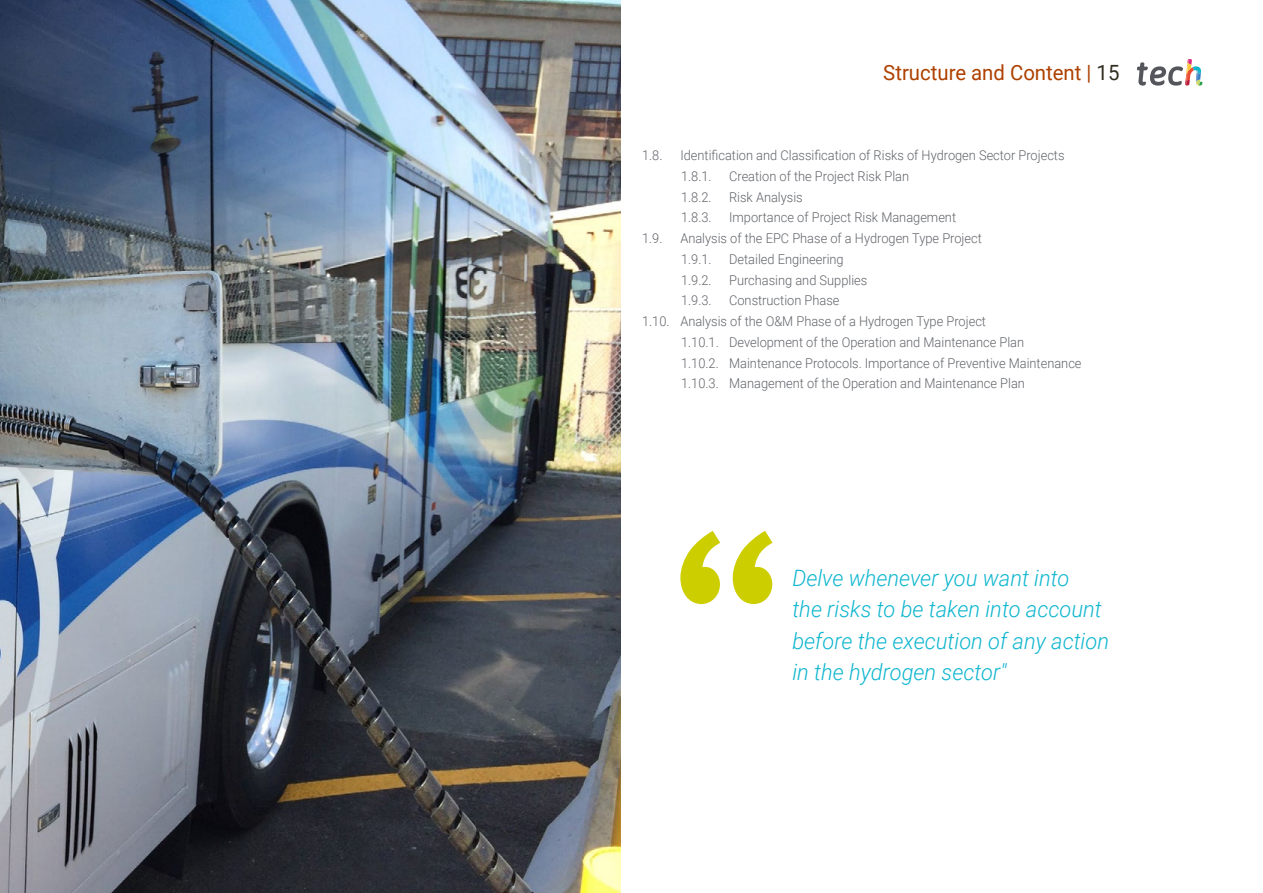
<style>
.page{position:relative;width:1263px;height:893px;background:#fff}
.page>*{position:absolute;margin:0;border:0;box-sizing:border-box;transform-origin:0 0}
.t1{font:italic 300 22.5px/31.5px "Roboto";color:#0fb6cf}
.t2{font:21px "Roboto";color:#ae4000}
.t3{font:300 13.5px/20.7px "Roboto";color:#61646a;scale:.95 1}
.s1{color:#312e20}
</style>
<div class="page">
<img style="left:0;top:0;width:621px;height:893px">
<svg style="left:1137px;top:59px;width:65px;height:27px"></svg>
<svg style="left:680px;top:531px;width:92px;height:73px"></svg>
<h2 class="t2" style="left:883px;top:57px;width:238px">Structure and Content | <span class="s1">15</span></h2>
<p class="t3" style="left:642px;top:144px;width:23px">1.8.</p>
<p class="t3" style="left:680px;top:144px;width:406px">Identification and Classification of Risks of Hydrogen Sector Projects<br>1.8.1.</p>
<p class="t3" style="left:729px;top:165px;width:191px">Creation of the Project Risk Plan</p>
<p class="t3" style="left:681px;top:186px;width:34px">1.8.2.</p>
<p class="t3" style="left:729px;top:186px;width:79px">Risk Analysis</p>
<p class="t3" style="left:681px;top:207px;width:34px">1.8.3.</p>
<p class="t3" style="left:729px;top:207px;width:240px">Importance of Project Risk Management</p>
<p class="t3" style="left:642px;top:227px;width:23px">1.9.</p>
<p class="t3" style="left:680px;top:227px;width:319px">Analysis of the EPC Phase of a Hydrogen Type Project<br>1.9.1.</p>
<p class="t3" style="left:729px;top:248px;width:122px">Detailed Engineering</p>
<p class="t3" style="left:681px;top:269px;width:34px">1.9.2.</p>
<p class="t3" style="left:729px;top:269px;width:147px">Purchasing and Supplies</p>
<p class="t3" style="left:681px;top:290px;width:34px">1.9.3.</p>
<p class="t3" style="left:729px;top:290px;width:118px">Construction Phase</p>
<p class="t3" style="left:642px;top:310px;width:363px">1.10. Analysis of the O&amp;M Phase of a Hydrogen Type Project</p>
<p class="t3" style="left:681px;top:331px;width:363px">1.10.1. Development of the Operation and Maintenance Plan</p>
<p class="t3" style="left:681px;top:352px;width:423px">1.10.2. Maintenance Protocols. Importance of Preventive Maintenance</p>
<p class="t3" style="left:681px;top:373px;width:363px">1.10.3. Management of the Operation and Maintenance Plan</p>
<h1 class="t1" style="left:792px;top:561px;width:318px">Delve whenever you want into<br>the risks to be taken into account before the execution of any action in the hydrogen sector"</h1>
</div>
